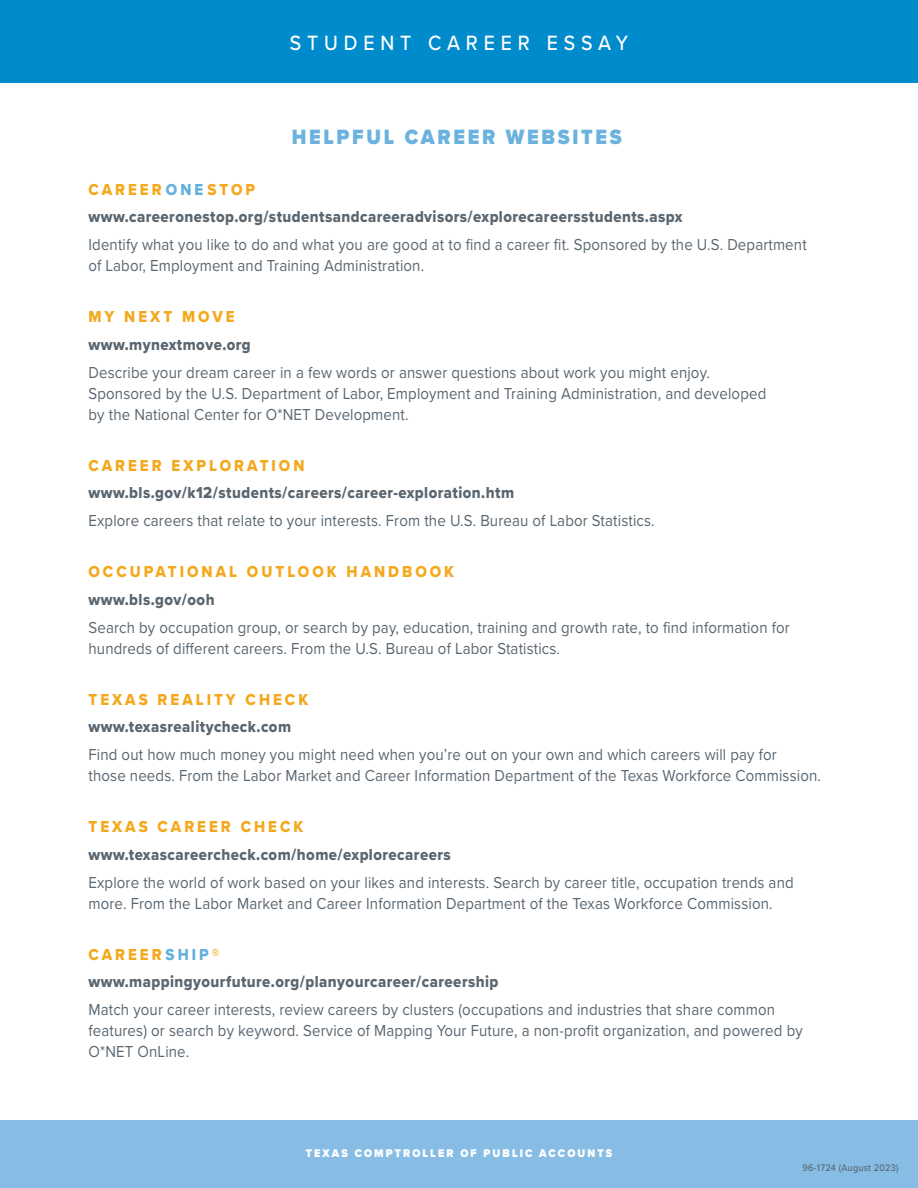
<style>
.page{position:relative;width:918px;height:1188px;background:#fff}
.page>*{position:absolute;margin:0;border:0;box-sizing:border-box;transform-origin:0 0}
.t1{font:900 21.45px "Proxima Nova";letter-spacing:.14em;color:#6cb2df;scale:.91 1}
.t2{font:500 21.45px "Proxima Nova";letter-spacing:.3em;color:#fff;scale:.91 1}
.t3{font:16.5px/21px "Proxima Nova";letter-spacing:.01em;color:#5a6670;scale:.91 1}
.t4{font:16.5px/27.8px "Proxima Nova Extrabld";letter-spacing:.03em;color:#5a6670;scale:.91 1}
.t5{font:16.5px "Proxima Nova Extrabld";letter-spacing:.2em;color:#f4a81c;scale:.91 1}
.t6{font:900 11.55px "Proxima Nova";letter-spacing:.2em;color:#fff;scale:.91 1}
.t7{font:500 9.9px "Proxima Nova";letter-spacing:.03em;color:#5a6670;scale:.91 1}
.s1{color:#f4a81c}
.s2{color:#63afde}
</style>
<div class="page">
<div style="left:0;top:1120px;width:918px;height:68px;background:#87bde5"></div>
<div style="left:0;top:0;width:918px;height:82px;background:#008bcd"></div>
<h1 class="t2" style="left:290px;top:27px;width:373px">STUDENT CAREER ESSAY</h1>
<h1 class="t1" style="left:292px;top:121px;width:364px">HELPFUL CAREER WEBSITES</h1>
<p class="t4" style="left:88px;top:175px;width:654px"><span class="s1">CAREER</span><span class="s2">ONE</span><span class="s1">STOP </span>www.careeronestop.org/studentsandcareeradvisors/explorecareersstudents.aspx</p>
<p class="t3" style="left:88px;top:233px;width:791px">Identify what you like to do and what you are good at to find a career fit. Sponsored by the U.S. Department of Labor, Employment and Training Administration.</p>
<p class="t5" style="left:88px;top:304px;width:162px">MY NEXT MOVE</p>
<p class="t4" style="left:88px;top:330px;width:180px">www.mynextmove.org</p>
<p class="t3" style="left:88px;top:361px;width:746px">Describe your dream career in a few words or answer questions about work you might enjoy.<br>Sponsored by the U.S. Department of Labor, Employment and Training Administration, and developed by the National Center for O*NET Development.</p>
<p class="t5" style="left:88px;top:453px;width:239px">CAREER EXPLORATION</p>
<p class="t4" style="left:88px;top:479px;width:469px">www.bls.gov/k12/students/careers/career-exploration.htm</p>
<p class="t3" style="left:88px;top:509px;width:624px">Explore careers that relate to your interests. From the U.S. Bureau of Labor Statistics.</p>
<p class="t5" style="left:88px;top:559px;width:403px">OCCUPATIONAL OUTLOOK HANDBOOK</p>
<p class="t4" style="left:88px;top:585px;width:140px">www.bls.gov/ooh</p>
<p class="t3" style="left:88px;top:616px;width:772px">Search by occupation group, or search by pay, education, training and growth rate, to find information for hundreds of different careers. From the U.S. Bureau of Labor Statistics.</p>
<p class="t5" style="left:88px;top:687px;width:243px">TEXAS REALITY CHECK</p>
<p class="t4" style="left:88px;top:713px;width:224px">www.texasrealitycheck.com</p>
<p class="t3" style="left:88px;top:743px;width:806px">Find out how much money you might need when you’re out on your own and which careers will pay for<br>those needs. From the Labor Market and Career Information Department of the Texas Workforce Commission.</p>
<p class="t5" style="left:88px;top:814px;width:237px">TEXAS CAREER CHECK</p>
<p class="t4" style="left:88px;top:840px;width:399px">www.texascareercheck.com/home/explorecareers</p>
<p class="t3" style="left:88px;top:871px;width:776px">Explore the world of work based on your likes and interests. Search by career title, occupation trends and more. From the Labor Market and Career Information Department of the Texas Workforce Commission.</p>
<p class="t4" style="left:88px;top:940px;width:452px"><span class="s1">CAREER</span><span class="s2">SHIP</span><span class="s1">® </span>www.mappingyourfuture.org/planyourcareer/careership</p>
<p class="t3" style="left:88px;top:999px;width:786px">Match your career interests, review careers by clusters (occupations and industries that share common features) or search by keyword. Service of Mapping Your Future, a non-profit organization, and powered by<br>O*NET OnLine.</p>
<p class="t6" style="left:306px;top:1144px;width:338px">TEXAS COMPTROLLER OF PUBLIC ACCOUNTS</p>
<p class="t7" style="left:803px;top:1160px;width:107px">96-1724 (August 2023)</p>
</div>
